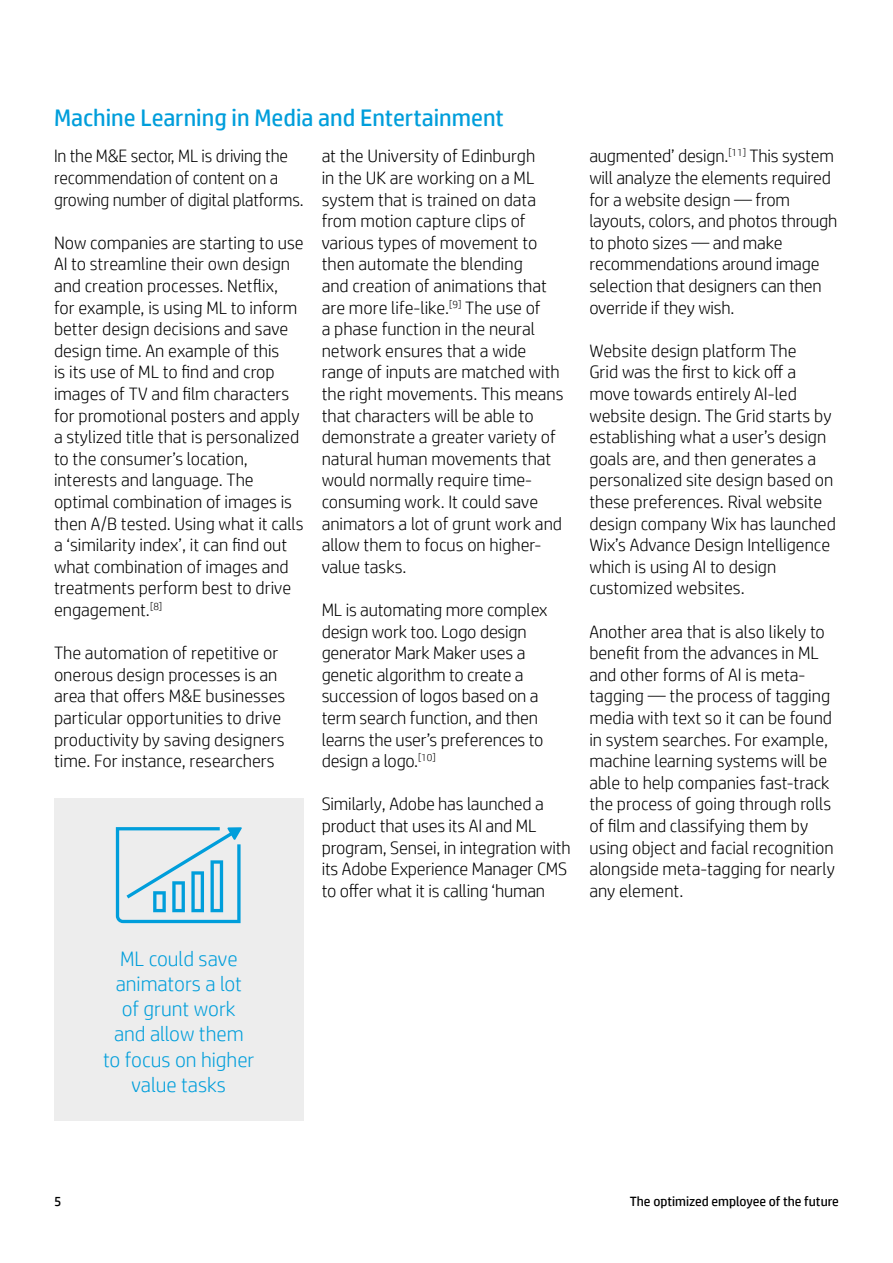
<style>
.page{position:relative;width:893px;height:1263px;background:#fff}
.page>*{position:absolute;margin:0;border:0;box-sizing:border-box;transform-origin:0 0}
.t1{font:24px "HP Simplified";color:#009edb}
.t2{font:300 21px/25.2px "HP Simplified";color:#009edb;text-align:center}
.t3{font:300 18px/21.6px "HP Simplified";color:#000}
.t4{font:13.5px "HP Simplified";color:#000}
</style>
<div class="page">
<div style="left:54px;top:798px;width:250px;height:322px;background:#ededed"></div>
<svg style="left:116px;top:827px;width:126px;height:96px"></svg>
<h1 class="t1" style="left:54px;top:104px;width:451px">Machine Learning in Media and Entertainment</h1>
<p class="t3" style="left:54px;top:145px;width:251px">In the M&amp;E sector, ML is driving the recommendation of content on a growing number of digital platforms.</p>
<p class="t3" style="left:54px;top:232px;width:251px">Now companies are starting to use<br>AI to streamline their own design and creation processes. Netflix,<br>for example, is using ML to inform better design decisions and save design time. An example of this<br>is its use of ML to find and crop images of TV and film characters for promotional posters and apply a stylized title that is personalized to the consumer’s location, interests and language. The optimal combination of images is then A/B tested. Using what it calls a ‘similarity index’, it can find out what combination of images and treatments perform best to drive engagement.<sup>[8]</sup></p>
<p class="t3" style="left:54px;top:642px;width:233px">The automation of repetitive or onerous design processes is an area that offers M&amp;E businesses particular opportunities to drive productivity by saving designers time. For instance, researchers</p>
<p class="t3" style="left:322px;top:145px;width:243px">at the University of Edinburgh<br>in the UK are working on a ML system that is trained on data from motion capture clips of various types of movement to then automate the blending<br>and creation of animations that are more life-like.<sup>[9]</sup> The use of<br>a phase function in the neural network ensures that a wide range of inputs are matched with the right movements. This means that characters will be able to demonstrate a greater variety of natural human movements that would normally require time&shy;consuming work. It could save animators a lot of grunt work and allow them to focus on higher&shy;value tasks.</p>
<p class="t3" style="left:322px;top:599px;width:227px">ML is automating more complex design work too. Logo design generator Mark Maker uses a genetic algorithm to create a succession of logos based on a term search function, and then learns the user’s preferences to design a logo.<sup>[10]</sup></p>
<p class="t3" style="left:322px;top:793px;width:250px">Similarly, Adobe has launched a product that uses its AI and ML program, Sensei, in integration with its Adobe Experience Manager CMS to offer what it is calling ‘human</p>
<p class="t2" style="left:103px;top:945px;width:153px">ML could save animators a lot<br>of grunt work<br>and allow them to focus on higher value tasks</p>
<p class="t3" style="left:589px;top:145px;width:250px">augmented’ design.<sup>[11]</sup> This system will analyze the elements required for a website design — from layouts, colors, and photos through to photo sizes — and make recommendations around image selection that designers can then override if they wish.</p>
<p class="t3" style="left:589px;top:340px;width:248px">Website design platform The<br>Grid was the first to kick off a move towards entirely AI-led website design. The Grid starts by establishing what a user’s design goals are, and then generates a personalized site design based on these preferences. Rival website design company Wix has launched<br>Wix’s Advance Design Intelligence which is using AI to design customized websites.</p>
<p class="t3" style="left:589px;top:620px;width:247px">Another area that is also likely to benefit from the advances in ML and other forms of AI is meta&shy;tagging — the process of tagging media with text so it can be found in system searches. For example, machine learning systems will be able to help companies fast-track the process of going through rolls of film and classifying them by using object and facial recognition alongside meta-tagging for nearly any element.</p>
<p class="t4" style="left:54px;top:1193px;width:9px">5</p>
<p class="t4" style="left:630px;top:1193px;width:211px">The optimized employee of the future</p>
</div>
